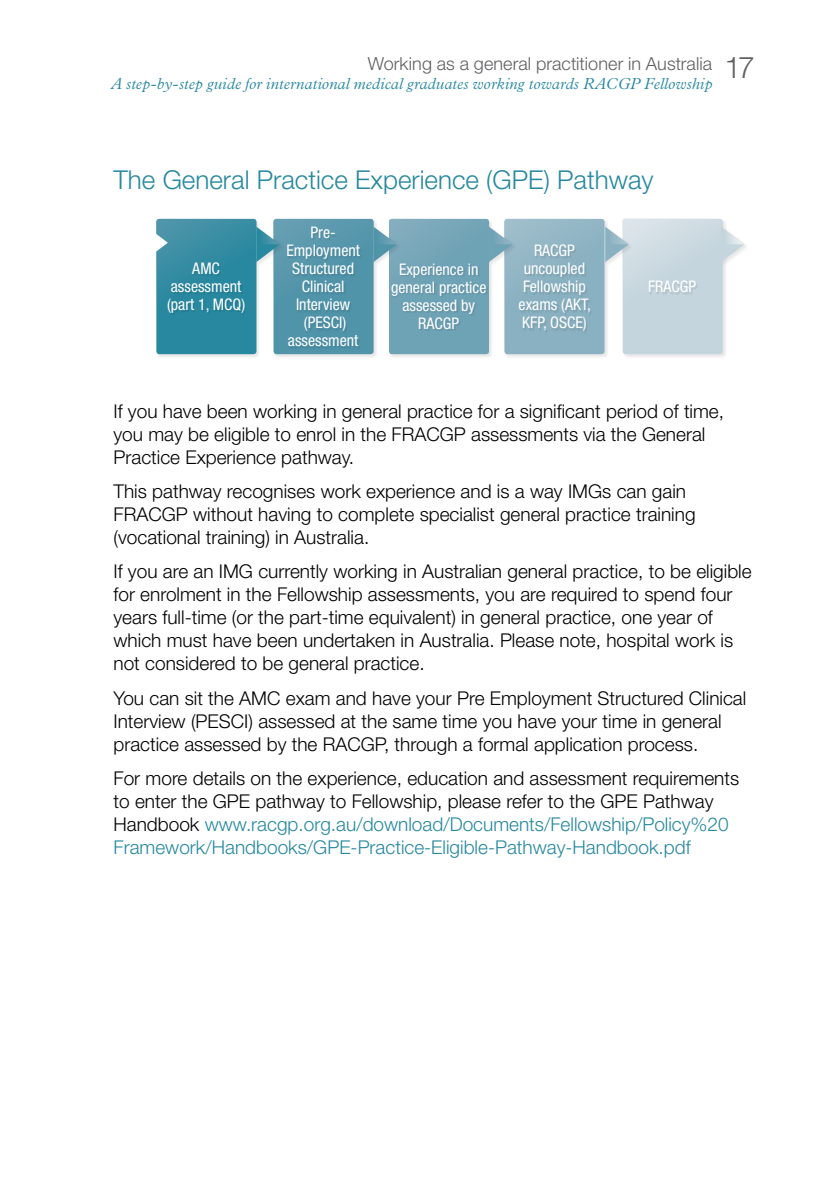
<style>
.page{position:relative;width:840px;height:1191px;background:#fff}
.page>*{position:absolute;margin:0;border:0;box-sizing:border-box;transform-origin:0 0}
.t1{font:300 30px "Helvetica Neue LT Std";color:#5f6062}
.t2{font:300 26px "Helvetica Neue LT Std";color:#27889f}
.t3{font:300 19px/23px "Helvetica Neue LT Std";color:#000}
.t4{font:300 18px "Helvetica Neue LT Std";letter-spacing:.005em;color:#5f6062}
.t5{font:condensed 16px/18px "Helvetica Neue LT Std";color:#fff;text-align:center}
.t6{font:italic 300 16px "Plantin MT Std";letter-spacing:.01em;color:#27889f}
.s1{color:#27889f}
</style>
<div class="page">
<div style="left:155px;top:218px;width:105px;height:141px;background:#000;opacity:.1"></div>
<div style="left:156px;top:219px;width:100px;height:135px;background:#27889f;border-radius:3px"></div>
<div style="left:156px;top:219px;width:100px;height:108px;background:linear-gradient(to bottom,#3f90a5,#23879e);border-radius:3px"></div>
<div style="left:168px;top:264px;width:78px;height:51px;background:#27889f"></div>
<div style="left:272px;top:218px;width:106px;height:141px;background:#000;opacity:.1"></div>
<div style="left:273px;top:219px;width:100px;height:135px;background:#5094aa;border-radius:3px"></div>
<div style="left:273px;top:219px;width:100px;height:102px;background:linear-gradient(to bottom,#5a98ad,#4e93a9);border-radius:3px"></div>
<div style="left:287px;top:228px;width:75px;height:121px;background:#000;opacity:.1"></div>
<div style="left:388px;top:218px;width:105px;height:141px;background:#000;opacity:.1"></div>
<div style="left:389px;top:219px;width:100px;height:135px;background:#6ea2b5;border-radius:3px"></div>
<div style="left:389px;top:219px;width:100px;height:86px;background:#75a5b8;border-radius:3px"></div>
<div style="left:391px;top:264px;width:97px;height:67px;background:#000;opacity:.1"></div>
<div style="left:503px;top:218px;width:105px;height:141px;background:#000;opacity:.1"></div>
<div style="left:504px;top:219px;width:100px;height:135px;background:#8ab1c1;border-radius:3px"></div>
<div style="left:504px;top:219px;width:100px;height:102px;background:#91b5c4;border-radius:3px"></div>
<div style="left:519px;top:246px;width:72px;height:88px;background:#000;opacity:.1"></div>
<div style="left:621px;top:218px;width:105px;height:141px;background:#000;opacity:.1"></div>
<div style="left:622px;top:219px;width:100px;height:135px;background:#c4d5dd;border-radius:3px"></div>
<div style="left:621px;top:218px;width:100px;height:103px;background:linear-gradient(to right,#cedbe2,#c6d6de);border-radius:3px"></div>
<div style="left:648px;top:282px;width:49px;height:13px;background:#bdcdd4"></div>
<div style="left:720px;top:226px;width:29px;height:42px;background:#000;opacity:.1"></div>
<svg style="left:720px;top:227px;width:24px;height:35px"></svg>
<div style="left:256px;top:226px;width:29px;height:42px;background:#000;opacity:.1"></div>
<svg style="left:256px;top:227px;width:23px;height:35px"></svg>
<svg style="left:155px;top:221px;width:13px;height:44px"></svg>
<div style="left:373px;top:226px;width:29px;height:42px;background:#000;opacity:.1"></div>
<svg style="left:373px;top:227px;width:23px;height:35px"></svg>
<div style="left:488px;top:226px;width:30px;height:42px;background:#000;opacity:.1"></div>
<svg style="left:489px;top:227px;width:23px;height:35px"></svg>
<div style="left:604px;top:226px;width:30px;height:42px;background:#000;opacity:.1"></div>
<svg style="left:605px;top:227px;width:23px;height:35px"></svg>
<p class="t4" style="left:367px;top:52px;width:346px">Working as a general practitioner in Australia</p>
<p class="t6" style="left:111px;top:74px;width:602px">A step-by-step guide for international medical graduates working towards RACGP Fellowship</p>
<h1 class="t1" style="left:724px;top:49px;width:32px">17</h1>
<h2 class="t2" style="left:113px;top:164px;width:541px">The General Practice Experience (GPE) Pathway</h2>
<p class="t5" style="left:167px;top:259px;width:80px">AMC assessment (part 1, MCQ)</p>
<p class="t5" style="left:286px;top:223px;width:75px">Pre-<br>Employment<br>Structured<br>Clinical<br>Interview (PESCI) assessment</p>
<p class="t5" style="left:391px;top:260px;width:97px">Experience in general practice assessed by<br>RACGP</p>
<p class="t5" style="left:518px;top:241px;width:74px">RACGP uncoupled<br>Fellowship exams (AKT,<br>KFP, OSCE)</p>
<p class="t5" style="left:647px;top:277px;width:49px">FRACGP</p>
<p class="t3" style="left:113px;top:399px;width:611px">If you have been working in general practice for a significant period of time, you may be eligible to enrol in the FRACGP assessments via the General<br>Practice Experience pathway.</p>
<p class="t3" style="left:113px;top:479px;width:583px">This pathway recognises work experience and is a way IMGs can gain<br>FRACGP without having to complete specialist general practice training (vocational training) in Australia.</p>
<p class="t3" style="left:113px;top:559px;width:639px">If you are an IMG currently working in Australian general practice, to be eligible for enrolment in the Fellowship assessments, you are required to spend four years full-time (or the part-time equivalent) in general practice, one year of which must have been undertaken in Australia. Please note, hospital work is not considered to be general practice.</p>
<p class="t3" style="left:113px;top:686px;width:634px">You can sit the AMC exam and have your Pre Employment Structured Clinical<br>Interview (PESCI) assessed at the same time you have your time in general practice assessed by the RACGP, through a formal application process.</p>
<p class="t3" style="left:113px;top:766px;width:627px">For more details on the experience, education and assessment requirements to enter the GPE pathway to Fellowship, please refer to the GPE Pathway Handbook <span class="s1">www.racgp.org.au/download/Documents/Fellowship/Policy%20<br>Framework/Handbooks/GPE-Practice-Eligible-Pathway-Handbook.pdf</span></p>
</div>
